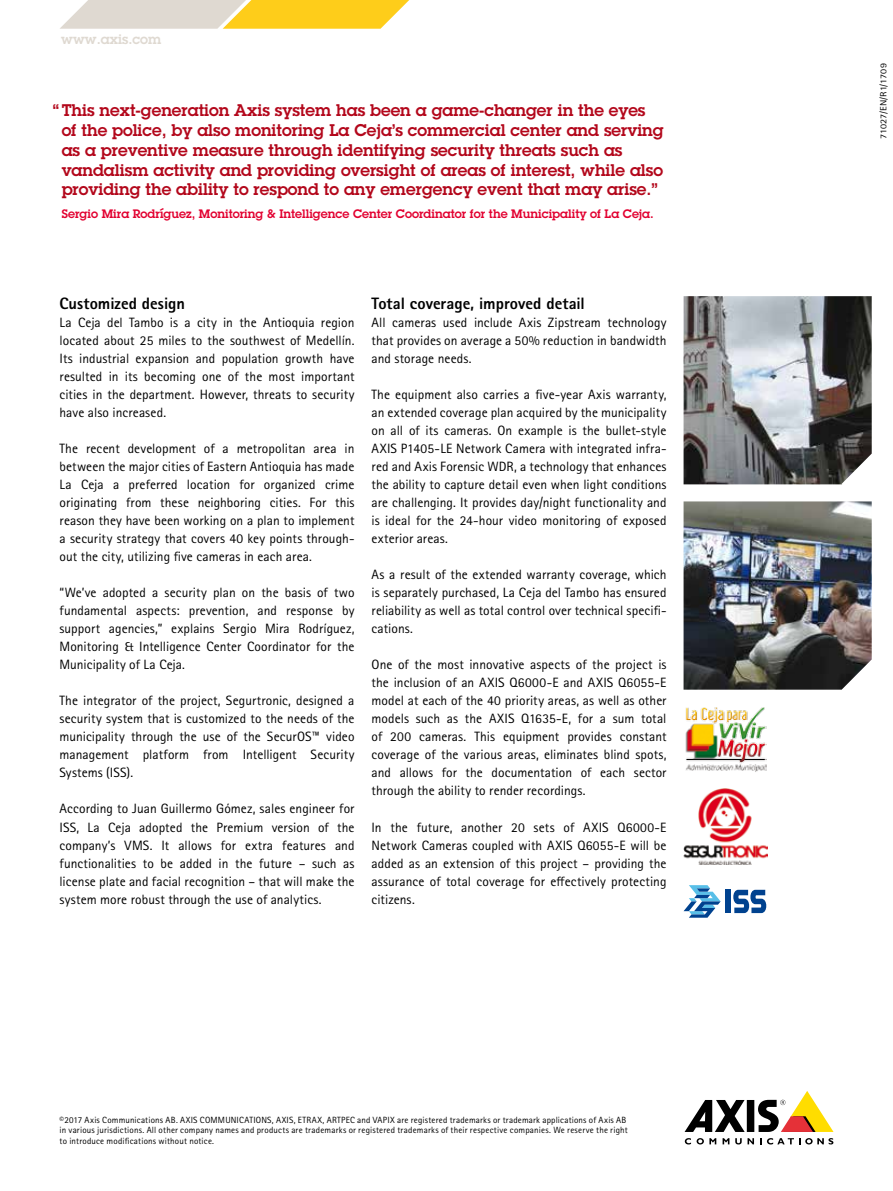
<style>
.page{position:relative;width:893px;height:1191px;background:#fff}
.page>*{position:absolute;margin:0;border:0;box-sizing:border-box;transform-origin:0 0}
.t1{font:600 16.5px/19.8px "Lubalin Graph ECG";color:#b3071b}
.t2{font:800 16.5px "Rotis Sans Serif Pro";color:#000}
.t3{font:13.5px/18px "Rotis Sans Serif Pro";letter-spacing:.005em;color:#000;text-align:justify}
.t4{font:600 13.5px "Lubalin Graph ECG";color:#dfd9d1}
.t5{font:600 12px "Lubalin Graph ECG";color:#e20030}
.t6{font:9px/10.8px "Rotis Sans Serif Pro";letter-spacing:.02em;color:#000}
.t7{font:9px "Rotis Sans Serif Pro";letter-spacing:.02em;color:#000;scale:1.12 1}
</style>
<div class="page">
<div style="left:747px;top:1100px;width:7px;height:32px;background:#000"></div>
<svg style="left:685px;top:1100px;width:60px;height:32px"></svg>
<svg style="left:758px;top:1091px;width:75px;height:41px"></svg>
<svg style="left:685px;top:1138px;width:6px;height:6px"></svg>
<svg style="left:697px;top:1138px;width:19px;height:6px"></svg>
<svg style="left:723px;top:1138px;width:6px;height:6px"></svg>
<svg style="left:735px;top:1138px;width:19px;height:6px"></svg>
<svg style="left:760px;top:1138px;width:73px;height:6px"></svg>
<svg style="left:60px;top:0;width:349px;height:29px;background:#f0d783"></svg>
<img style="left:684px;top:296px;width:188px;height:188px">
<img style="left:684px;top:501px;width:188px;height:188px">
<img style="left:685px;top:707px;width:81px;height:65px">
<img style="left:684px;top:788px;width:84px;height:76px">
<svg style="left:684px;top:885px;width:37px;height:32px"></svg>
<div style="left:725px;top:889px;width:6px;height:24px;background:#00428f"></div>
<svg style="left:733px;top:889px;width:34px;height:24px"></svg>
<p class="t4" style="left:61px;top:30px;width:102px">www.axis.com</p>
<p class="t1" style="left:62px;top:101px;width:604px;text-indent:-9px">“ This next-generation Axis system has been a game-changer in the eyes of the police, by also monitoring La Ceja’s commercial center and serving as a preventive measure through identifying security threats such as vandalism activity and providing oversight of areas of interest, while also providing the ability to respond to any emergency event that may arise.”</p>
<p class="t5" style="left:62px;top:206px;width:593px">Sergio Mira Rodríguez, Monitoring &amp; Intelligence Center Coordinator for the Municipality of La Ceja.</p>
<p class="t2" style="left:60px;top:293px;width:127px">Customized design</p>
<p class="t3" style="left:60px;top:314px;width:297px">La Ceja del Tambo is a city in the Antioquia region located about 25 miles to the southwest of Medellín.<br>Its industrial expansion and population growth have resulted in its becoming one of the most important cities in the department. However, threats to security have also increased.</p>
<p class="t3" style="left:60px;top:440px;width:296px">The recent development of a metropolitan area in between the major cities of Eastern Antioquia has made La Ceja a preferred location for organized crime originating from these neighboring cities. For this reason they have been working on a plan to implement a security strategy that covers 40 key points through&shy;out the city, utilizing five cameras in each area.</p>
<p class="t3" style="left:60px;top:584px;width:297px">“We’ve adopted a security plan on the basis of two fundamental aspects: prevention, and response by support agencies,” explains Sergio Mira Rodríguez, Monitoring &amp; Intelligence Center Coordinator for the Municipality of La Ceja.</p>
<p class="t3" style="left:60px;top:692px;width:297px">The integrator of the project, Segurtronic, designed a security system that is customized to the needs of the municipality through the use of the SecurOS™ video management platform from Intelligent Security Systems (ISS).</p>
<p class="t3" style="left:60px;top:800px;width:297px">According to Juan Guillermo Gómez, sales engineer for ISS, La Ceja adopted the Premium version of the company’s VMS. It allows for extra features and functionalities to be added in the future – such as license plate and facial recognition – that will make the system more robust through the use of analytics.</p>
<p class="t2" style="left:372px;top:293px;width:215px">Total coverage, improved detail</p>
<p class="t3" style="left:372px;top:314px;width:296px">All cameras used include Axis Zipstream technology that provides on average a 50% reduction in bandwidth and storage needs.</p>
<p class="t3" style="left:372px;top:386px;width:297px">The equipment also carries a five-year Axis warranty, an extended coverage plan acquired by the municipality on all of its cameras. On example is the bullet-style AXIS P1405-LE Network Camera with integrated infra&shy;red and Axis Forensic WDR, a technology that enhances the ability to capture detail even when light conditions are challenging. It provides day/night functionality and is ideal for the 24-hour video monitoring of exposed exterior areas.</p>
<p class="t3" style="left:372px;top:566px;width:297px">As a result of the extended warranty coverage, which is separately purchased, La Ceja del Tambo has ensured reliability as well as total control over technical specifi&shy;cations.</p>
<p class="t3" style="left:372px;top:656px;width:296px">One of the most innovative aspects of the project is the inclusion of an AXIS Q6000-E and AXIS Q6055-E model at each of the 40 priority areas, as well as other models such as the AXIS Q1635-E, for a sum total of 200 cameras. This equipment provides constant coverage of the various areas, eliminates blind spots, and allows for the documentation of each sector through the ability to render recordings.</p>
<p class="t3" style="left:372px;top:818px;width:297px">In the future, another 20 sets of AXIS Q6000-E Network Cameras coupled with AXIS Q6055-E will be added as an extension of this project – providing the assurance of total coverage for effectively protecting citizens.</p>
<p class="t6" style="left:60px;top:1114px;width:570px">©2017 Axis Communications AB. AXIS COMMUNICATIONS, AXIS, ETRAX, ARTPEC and VAPIX are registered trademarks or trademark applications of Axis AB in various jurisdictions. All other company names and products are trademarks or registered trademarks of their respective companies. We reserve the right to introduce modifications without notice.</p>
<p class="t7" style="left:878px;top:139px;width:69px;rotate:-90deg">71027/EN/R1/1709</p>
</div>
